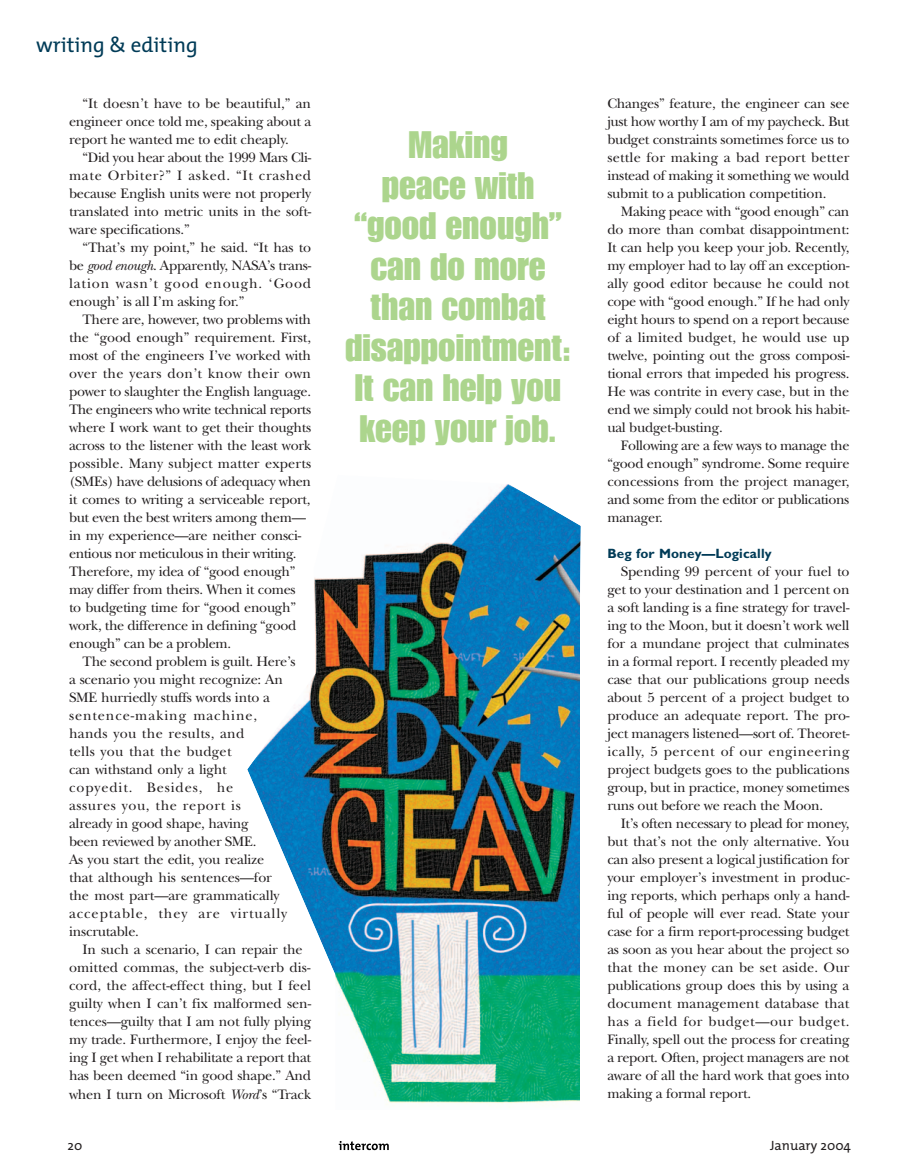
<style>
.page{position:relative;width:905px;height:1175px;background:#fff}
.page>*{position:absolute;margin:0;border:0;box-sizing:border-box;transform-origin:0 0}
.t1{font:37.5px/40.5px "Impact";color:#acd58d;text-align:center}
.t2{font:21px "The Mix";color:#003b57}
.t3{font:14.25px/18px "New Baskerville";letter-spacing:-.015em;color:#231f20;text-align:justify}
.t4{font:700 13.5px "Gill Sans";letter-spacing:.01em;color:#003b57}
.t5{font:13.5px "The Mix";color:#231f20}
.s1{font-style:italic}
</style>
<div class="page">
<svg style="left:339px;top:1141px;width:50px;height:9px"></svg>
<img style="left:247px;top:484px;width:333px;height:619px">
<h2 class="t2" style="left:36px;top:37px;width:163px">writing &amp; editing</h2>
<p class="t3" style="left:69px;top:96px;width:244px;text-indent:14px">“It doesn’t have to be beautiful,” an engineer once told me, speaking about a report he wanted me to edit cheaply.</p>
<p class="t3" style="left:69px;top:150px;width:244px;text-indent:14px">“Did you hear about the 1999 Mars Cli&shy;mate Orbiter?” I asked. “It crashed because English units were not properly translated into metric units in the soft&shy;ware specifications.”</p>
<p class="t3" style="left:69px;top:240px;width:244px;text-indent:14px">“That’s my point,” he said. “It has to be <span class="s1">good enough</span>. Apparently, NASA’s trans&shy;lation wasn’t good enough. ‘Good enough’ is all I’m asking for.”</p>
<p class="t3" style="left:69px;top:312px;width:244px;text-align:left;text-indent:14px">There are, however, two problems with the “good enough” requirement. First, most of the engineers I’ve worked with over the years don’t know their own power to slaughter the English language.<br>The engineers who write technical reports where I work want to get their thoughts across to the listener with the least work possible. Many subject matter experts (SMEs) have delusions of adequacy when it comes to writing a serviceable report, but even the best writers among them— in my experience—are neither consci&shy;entious nor meticulous in their writing.<br>Therefore, my idea of “good enough” may differ from theirs. When it comes to budgeting time for “good enough” work, the difference in defining “good enough” can be a problem.</p>
<p class="t3" style="left:69px;top:654px;width:228px;text-align:left;text-indent:14px">The second problem is guilt. Here’s a scenario you might recognize: An<br>SME hurriedly stuffs words into a sentence-making machine, hands you the results, and<br>tells you that the budget<br>can withstand only a light<br>copyedit. Besides, he<br>assures you, the report is<br>already in good shape, having<br>been reviewed by another SME.<br>As you start the edit, you realize<br>that although his sentences—for<br>the most part—are grammatically acceptable, they are virtually inscrutable.</p>
<p class="t3" style="left:69px;top:942px;width:244px;text-align:center">In such a scenario, I can repair the omitted commas, the subject-verb dis&shy;cord, the affect-effect thing, but I feel guilty when I can’t fix malformed sen&shy;tences—guilty that I am not fully plying my trade. Furthermore, I enjoy the feel&shy;ing I get when I rehabilitate a report that has been deemed “in good shape.” And when I turn on Microsoft <span class="s1">Word</span>’s “Track</p>
<h1 class="t1" style="left:345px;top:126px;width:227px">Making<br>peace with “good enough” can do more than combat disappointment:<br>It can help you keep your job.</h1>
<p class="t3" style="left:607px;top:96px;width:244px">Changes” feature, the engineer can see just how worthy I am of my paycheck. But budget constraints sometimes force us to settle for making a bad report better instead of making it something we would submit to a publication competition.</p>
<p class="t3" style="left:607px;top:204px;width:244px;text-indent:14px">Making peace with “good enough” can do more than combat disappointment:<br>It can help you keep your job. Recently, my employer had to lay off an exception&shy;ally good editor because he could not cope with “good enough.” If he had only eight hours to spend on a report because of a limited budget, he would use up twelve, pointing out the gross composi&shy;tional errors that impeded his progress.<br>He was contrite in every case, but in the end we simply could not brook his habit&shy;ual budget-busting.</p>
<p class="t3" style="left:607px;top:438px;width:244px;text-indent:14px">Following are a few ways to manage the “good enough” syndrome. Some require concessions from the project manager, and some from the editor or publications manager.</p>
<p class="t4" style="left:607px;top:549px;width:166px">Beg for Money—Logically</p>
<p class="t3" style="left:607px;top:564px;width:244px;text-indent:14px">Spending 99 percent of your fuel to get to your destination and 1 percent on a soft landing is a fine strategy for travel&shy;ing to the Moon, but it doesn’t work well for a mundane project that culminates in a formal report. I recently pleaded my case that our publications group needs about 5 percent of a project budget to produce an adequate report. The pro&shy;ject managers listened—sort of. Theoret&shy;ically, 5 percent of our engineering project budgets goes to the publications group, but in practice, money sometimes runs out before we reach the Moon.</p>
<p class="t3" style="left:607px;top:816px;width:244px;text-indent:14px">It’s often necessary to plead for money, but that’s not the only alternative. You can also present a logical justification for your employer’s investment in produc&shy;ing reports, which perhaps only a hand&shy;ful of people will ever read. State your case for a firm report-processing budget as soon as you hear about the project so that the money can be set aside. Our publications group does this by using a document management database that has a field for budget—our budget.<br>Finally, spell out the process for creating a report. Often, project managers are not aware of all the hard work that goes into making a formal report.</p>
<p class="t5" style="left:68px;top:1140px;width:16px">20</p>
<p class="t5" style="left:770px;top:1140px;width:82px">January 2004</p>
</div>
